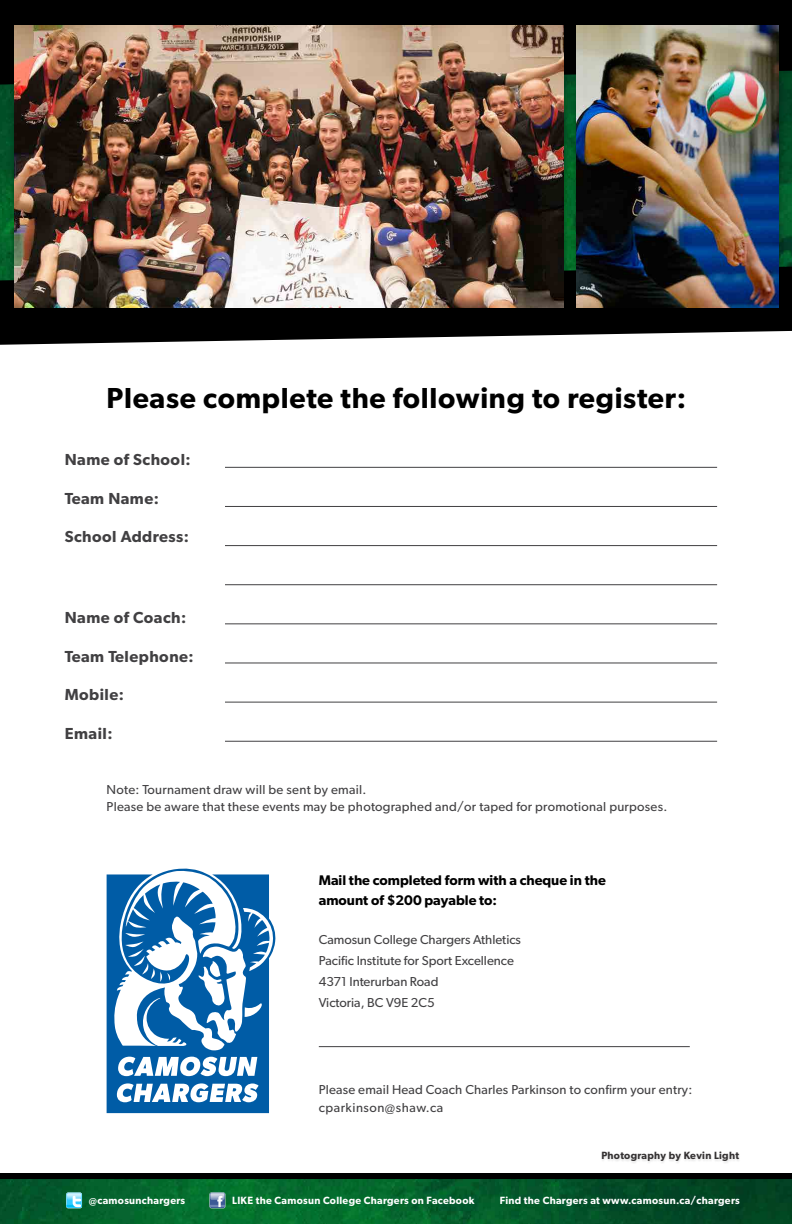
<style>
.page{position:relative;width:792px;height:1224px;background:#fff}
.page>*{position:absolute;margin:0;border:0;box-sizing:border-box;transform-origin:0 0}
.t1{font:600 29px "Gibson";letter-spacing:.025em;color:#000}
.t2{font:600 16px "Gibson";letter-spacing:.03em;color:#414042}
.t3{font:600 14px/20px "Gibson";color:#000}
.t4{font:13px/21px "Gibson";letter-spacing:.015em;color:#414042}
.t5{font:600 10.5px "Gibson";letter-spacing:.03em;color:#fff}
.t6{font:600 10.5px "Gibson";letter-spacing:.03em;color:#343132}
</style>
<div class="page">
<hr style="left:225px;top:467px;width:492px;height:1px;background:#414042">
<hr style="left:225px;top:506px;width:492px;height:1px;background:#414042">
<hr style="left:225px;top:545px;width:492px;height:1px;background:#414042">
<hr style="left:225px;top:663px;width:492px;height:1px;background:#414042">
<hr style="left:225px;top:584px;width:492px;height:1px;background:#414042">
<hr style="left:225px;top:702px;width:492px;height:1px;background:#414042">
<hr style="left:225px;top:624px;width:492px;height:1px;background:#414042">
<hr style="left:225px;top:741px;width:492px;height:1px;background:#414042">
<hr style="left:319px;top:1046px;width:371px;height:1px;background:#414042">
<svg style="left:107px;top:869px;width:168px;height:244px;fill:#005ca6"></svg>
<svg style="left:0;top:267px;width:792px;height:78px;fill:#000"></svg>
<div style="left:0;top:0;width:792px;height:85px;background:#000"></div>
<div style="left:6px;top:26px;width:568px;height:301px;background:#000;opacity:.4"></div>
<img style="left:14px;top:26px;width:549px;height:281px">
<div style="left:568px;top:26px;width:221px;height:301px;background:#000;opacity:.4"></div>
<img style="left:577px;top:26px;width:201px;height:281px">
<svg style="left:0;top:1174px;width:792px;height:6px;fill:#000"></svg>
<img style="left:0;top:1180px;width:792px;height:44px">
<div style="left:601px;top:1151px;width:141px;height:13px;background:#f8f8f8"></div>
<svg style="left:66px;top:1192px;width:16px;height:16px"></svg>
<svg style="left:66px;top:1193px;width:16px;height:15px"></svg>
<svg style="left:66px;top:1193px;width:16px;height:14px"></svg>
<svg style="left:209px;top:1192px;width:16px;height:16px"></svg>
<div style="left:210px;top:1193px;width:15px;height:15px;background:#3c5996;border-radius:2px"></div>
<svg style="left:210px;top:1193px;width:15px;height:14px"></svg>
<h1 class="t1" style="left:107px;top:381px;width:581px">Please complete the following to register:</h1>
<p class="t2" style="left:65px;top:450px;width:127px">Name of School:</p>
<p class="t2" style="left:65px;top:488px;width:96px">Team Name:</p>
<p class="t2" style="left:65px;top:527px;width:126px">School Address:</p>
<p class="t2" style="left:65px;top:608px;width:123px">Name of Coach:</p>
<p class="t2" style="left:65px;top:646px;width:131px">Team Telephone:</p>
<p class="t2" style="left:65px;top:685px;width:61px">Mobile:</p>
<p class="t2" style="left:65px;top:723px;width:49px">Email:</p>
<p class="t4" style="left:107px;top:781px;width:562px;line-height:17px">Note: Tournament draw will be sent by email.<br>Please be aware that these events may be photographed and/or taped for promotional purposes.</p>
<p class="t3" style="left:319px;top:870px;width:288px">Mail the completed form with a cheque in the amount of $200 payable to:</p>
<p class="t4" style="left:319px;top:929px;width:204px">Camosun College Chargers Athletics<br>Pacific Institute for Sport Excellence<br>4371 Interurban Road<br>Victoria, BC V9E 2C5</p>
<p class="t4" style="left:319px;top:1080px;width:375px;line-height:18px">Please email Head Coach Charles Parkinson to confirm your entry: cparkinson@shaw.ca</p>
<p class="t6" style="left:601px;top:1150px;width:139px">Photography by Kevin Light</p>
<p class="t5" style="left:89px;top:1194px;width:98px">@camosunchargers</p>
<p class="t5" style="left:232px;top:1194px;width:244px">LIKE the Camosun College Chargers on Facebook</p>
<p class="t5" style="left:500px;top:1194px;width:242px">Find the Chargers at www.camosun.ca/chargers</p>
</div>
